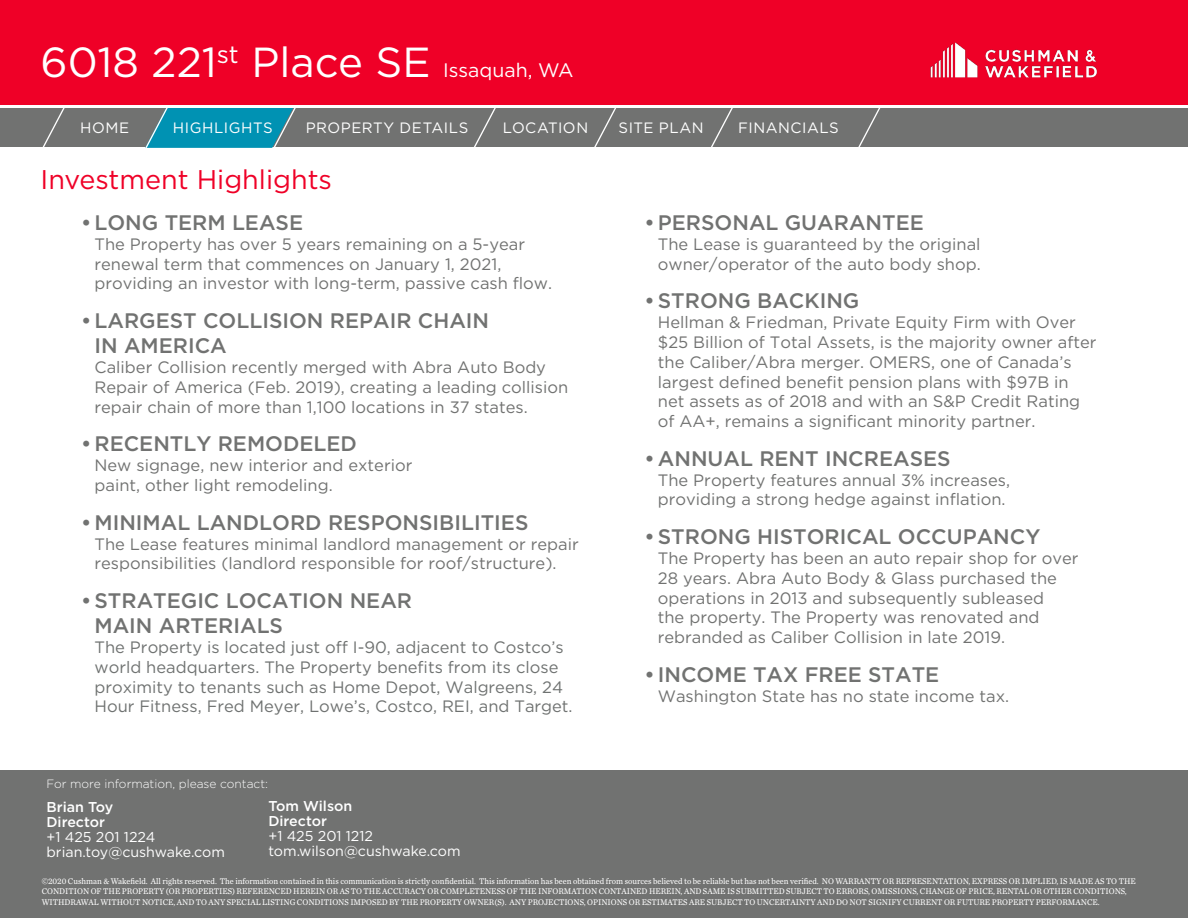
<style>
.page{position:relative;width:1188px;height:918px;background:#fff}
.page>*{position:absolute;margin:0;border:0;box-sizing:border-box;transform-origin:0 0}
.t1{font:42px "Gotham";color:#fff}
.headline{font:27px "Gotham";color:#ef0027}
.t2{font:500 21px/25.2px "Gotham";color:#717271}
.t3{font:16.5px/19.8px "Gotham";color:#717271}
.t4{font:16.5px/19.8px "Gotham";color:#6f7271}
.t5{font:15px "Gotham";letter-spacing:.035em;color:#fff}
.t6{font:14.25px/15px "Gotham";color:#fff}
.t7{font:500 14.25px/15px "Gotham";color:#fff}
.t8{font:300 12px "Gotham";color:#fff}
.t9{font:8.7px/10.4px "Chronicle Text G2";color:#fff;scale:.95 1}
.s1{font-size:19.5px}
</style>
<div class="page">
<div style="left:0;top:108px;width:1188px;height:39px;background:#717271"></div>
<div style="left:0;top:0;width:1188px;height:105px;background:#ef0027"></div>
<div style="left:0;top:770px;width:1188px;height:148px;background:#717271"></div>
<img style="left:930px;top:42px;width:168px;height:36px">
<svg style="left:42px;top:108px;width:23px;height:39px"></svg>
<svg style="left:145px;top:108px;width:151px;height:40px;background:#1690ab"></svg>
<svg style="left:858px;top:108px;width:23px;height:39px"></svg>
<svg style="left:711px;top:108px;width:22px;height:39px"></svg>
<svg style="left:474px;top:108px;width:22px;height:39px"></svg>
<svg style="left:594px;top:108px;width:22px;height:39px"></svg>
<h1 class="t1" style="left:40px;top:35px;width:535px">6018 221<sup>st</sup> Place SE <span class="s1">Issaquah, WA</span></h1>
<p class="t5" style="left:80px;top:118px;width:51px">HOME</p>
<p class="t5" style="left:173px;top:118px;width:101px">HIGHLIGHTS</p>
<p class="t5" style="left:306px;top:118px;width:164px">PROPERTY DETAILS</p>
<p class="t5" style="left:503px;top:118px;width:87px">LOCATION</p>
<p class="t5" style="left:619px;top:118px;width:87px">SITE PLAN</p>
<p class="t5" style="left:738px;top:118px;width:102px">FINANCIALS</p>
<p class="headline" style="left:40px;top:162px;width:293px">Investment Highlights</p>
<p class="t2" style="left:81px;top:210px;width:224px">•LONG TERM LEASE</p>
<p class="t3" style="left:94px;top:234px;width:459px">The Property has over 5 years remaining on a 5-year renewal term that commences on January 1, 2021, providing an investor with long-term, passive cash flow.</p>
<p class="t2" style="left:94px;top:308px;width:396px;text-indent:-14px">•LARGEST COLLISION REPAIR CHAIN<br>IN AMERICA</p>
<p class="t3" style="left:95px;top:357px;width:475px">Caliber Collision recently merged with Abra Auto Body<br>Repair of America (Feb. 2019), creating a leading collision repair chain of more than 1,100 locations in 37 states.</p>
<p class="t2" style="left:81px;top:431px;width:278px">• RECENTLY REMODELED</p>
<p class="t3" style="left:95px;top:455px;width:319px">New signage, new interior and exterior paint, other light remodeling.</p>
<p class="t2" style="left:81px;top:510px;width:449px">• MINIMAL LANDLORD RESPONSIBILITIES</p>
<p class="t3" style="left:94px;top:534px;width:486px">The Lease features minimal landlord management or repair responsibilities (landlord responsible for roof/structure).</p>
<p class="t2" style="left:94px;top:588px;width:319px;text-indent:-14px">•STRATEGIC LOCATION NEAR<br>MAIN ARTERIALS</p>
<p class="t4" style="left:95px;top:637px;width:480px">The Property is located just off I-90, adjacent to Costco’s world headquarters. The Property benefits from its close proximity to tenants such as Home Depot, Walgreens, 24<br>Hour Fitness, Fred Meyer, Lowe’s, Costco, REI, and Target.</p>
<p class="t2" style="left:644px;top:210px;width:281px">•PERSONAL GUARANTEE</p>
<p class="t3" style="left:658px;top:234px;width:324px">The Lease is guaranteed by the original owner/operator of the auto body shop.</p>
<p class="t2" style="left:644px;top:288px;width:217px">•STRONG BACKING</p>
<p class="t3" style="left:658px;top:312px;width:440px">Hellman &amp; Friedman, Private Equity Firm with Over $25 Billion of Total Assets, is the majority owner after the Caliber/Abra merger. OMERS, one of Canada’s largest defined benefit pension plans with $97B in net assets as of 2018 and with an S&amp;P Credit Rating of AA+, remains a significant minority partner.</p>
<p class="t2" style="left:644px;top:446px;width:308px">•ANNUAL RENT INCREASES</p>
<p class="t3" style="left:658px;top:470px;width:354px">The Property features annual 3% increases, providing a strong hedge against inflation.</p>
<p class="t2" style="left:644px;top:524px;width:398px">•STRONG HISTORICAL OCCUPANCY</p>
<p class="t3" style="left:658px;top:548px;width:422px">The Property has been an auto repair shop for over 28 years. Abra Auto Body &amp; Glass purchased the operations in 2013 and subsequently subleased<br>the property. The Property was renovated and rebranded as Caliber Collision in late 2019.</p>
<p class="t2" style="left:644px;top:662px;width:297px">• INCOME TAX FREE STATE</p>
<p class="t3" style="left:658px;top:686px;width:353px">Washington State has no state income tax.</p>
<p class="t8" style="left:46px;top:776px;width:223px">For more information, please contact:</p>
<p class="t7" style="left:46px;top:799px;width:68px">Brian Toy<br>Director</p>
<p class="t6" style="left:46px;top:829px;width:180px">+1 425 201 1224 brian.toy@cushwake.com</p>
<p class="t9" style="left:42px;top:875px;width:1153px">©2020 Cushman &amp; Wakefield. All rights reserved. The information contained in this communication is strictly confidential. This information has been obtained from sources believed to be reliable but has not been verified. NO WARRANTY OR REPRESENTATION, EXPRESS OR IMPLIED, IS MADE AS TO THE<br>CONDITION OF THE PROPERTY (OR PROPERTIES) REFERENCED HEREIN OR AS TO THE ACCURACY OR COMPLETENESS OF THE INFORMATION CONTAINED HEREIN, AND SAME IS SUBMITTED SUBJECT TO ERRORS, OMISSIONS, CHANGE OF PRICE, RENTAL OR OTHER CONDITIONS,<br>WITHDRAWAL WITHOUT NOTICE, AND TO ANY SPECIAL LISTING CONDITIONS IMPOSED BY THE PROPERTY OWNER(S). ANY PROJECTIONS, OPINIONS OR ESTIMATES ARE SUBJECT TO UNCERTAINTY AND DO NOT SIGNIFY CURRENT OR FUTURE PROPERTY PERFORMANCE.</p>
<p class="t7" style="left:268px;top:798px;width:85px">Tom Wilson<br>Director</p>
<p class="t6" style="left:268px;top:828px;width:194px">+1 425 201 1212 tom.wilson@cushwake.com</p>
</div>
